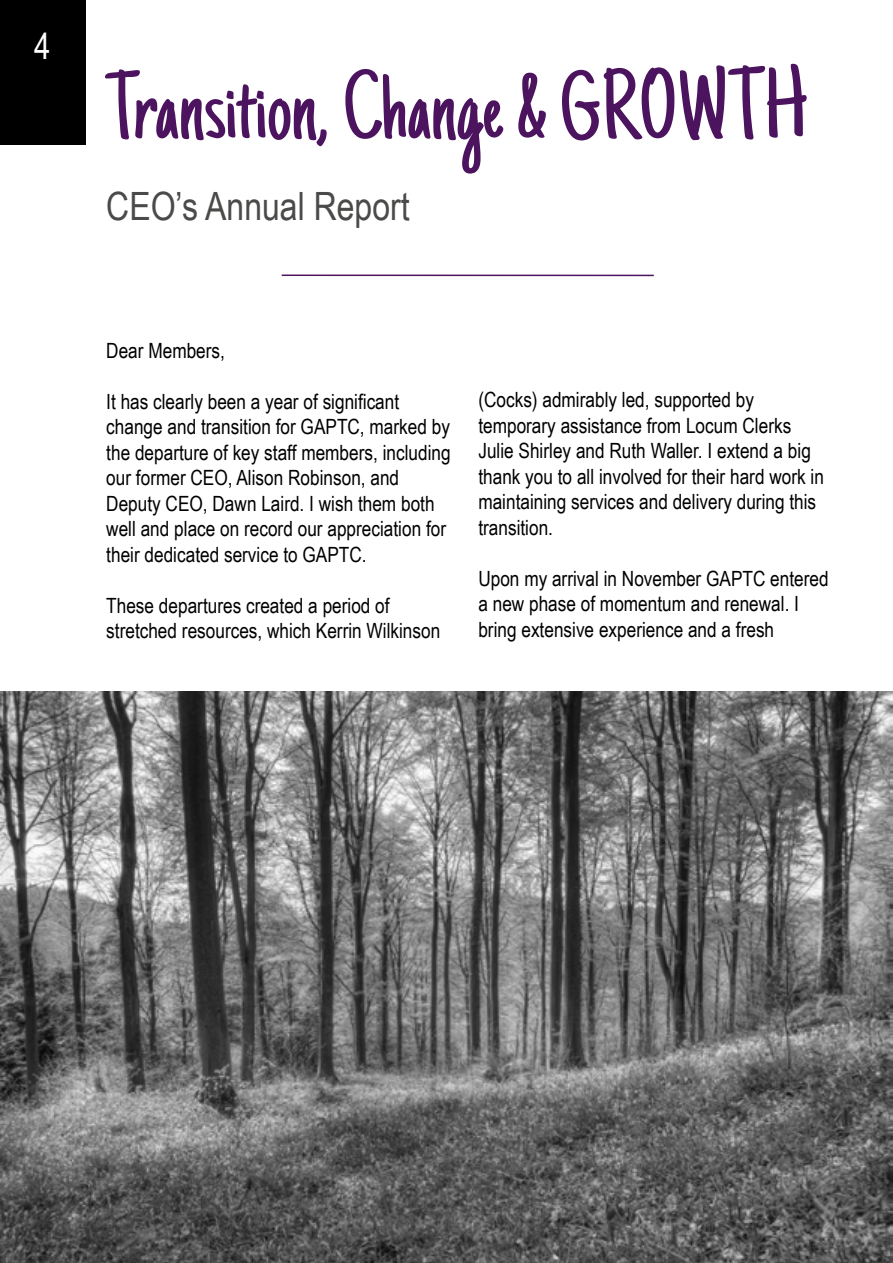
<style>
.page{position:relative;width:893px;height:1263px;background:#fff}
.page>*{position:absolute;margin:0;border:0;box-sizing:border-box;transform-origin:0 0}
.t1{font:97.5px "Just Another Hand";color:#4c145e}
.t2{font:39px "Arial Narrow";color:#4a4a49}
.t3{font:36px "Arial Narrow";color:#fff}
.t4{font:21px/25.5px "Arial Narrow";color:#000}
.s1{font-size:99px}
.s2{font-size:100.5px}
.s3{font-size:102px}
.s4{font-size:103.5px}
.s5{font-size:105px}
</style>
<div class="page">
<div style="left:0;top:0;width:85px;height:145px;background:#000"></div>
<img style="left:0;top:692px;width:893px;height:571px">
<hr style="left:282px;top:274px;width:372px;height:2px;background:#4c145e">
<h3 class="t3" style="left:34px;top:20px;width:18px">4</h3>
<h1 class="t1" style="left:106px;top:50px;width:703px">Transition, Change &amp; G<span class="s1">R</span><span class="s2">O</span><span class="s3">W</span><span class="s4">T</span><span class="s5">H</span></h1>
<h2 class="t2" style="left:106px;top:177px;width:305px">CEO’s Annual Report</h2>
<p class="t4" style="left:106px;top:337px;width:120px">Dear Members,</p>
<p class="t4" style="left:106px;top:388px;width:346px">It has clearly been a year of significant change and transition for GAPTC, marked by the departure of key staff members, including our former CEO, Alison Robinson, and Deputy CEO, Dawn Laird. I wish them both well and place on record our appreciation for their dedicated service to GAPTC.</p>
<p class="t4" style="left:106px;top:592px;width:335px">These departures created a period of stretched resources, which Kerrin Wilkinson</p>
<p class="t4" style="left:478px;top:386px;width:347px">(Cocks) admirably led, supported by temporary assistance from Locum Clerks Julie Shirley and Ruth Waller. I extend a big thank you to all involved for their hard work in maintaining services and delivery during this transition.</p>
<p class="t4" style="left:478px;top:565px;width:352px">Upon my arrival in November GAPTC entered a new phase of momentum and renewal. I bring extensive experience and a fresh</p>
</div>
